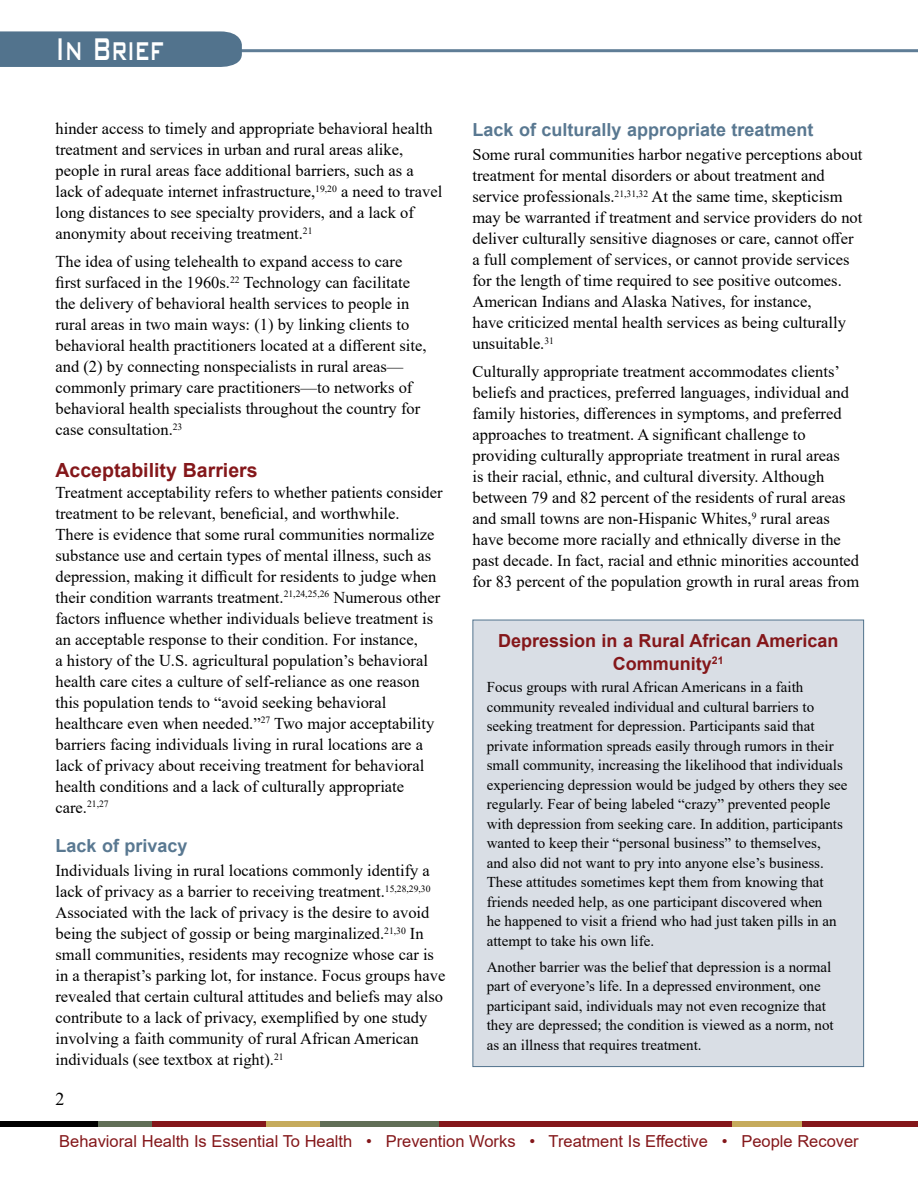
<style>
.page{position:relative;width:918px;height:1188px;background:#fff}
.page>*{position:absolute;margin:0;border:0;box-sizing:border-box;transform-origin:0 0}
.t1{font:500 42px "Bank Gothic BT";color:#fff;scale:.59 1}
.t2{font:700 19.5px "Arial";color:#84171a}
.t3{font:700 18px "Arial";color:#597891}
.t4{font:700 18px/22.5px "Arial";color:#84171a;text-align:center}
.t5{font:18px "Times New Roman";color:#000}
.t6{font:16.5px/21px "Times New Roman";color:#000}
.t7{font:16.5px "Arial";color:#84171a}
.t8{font:15px/19.5px "Times New Roman";color:#000}
</style>
<div class="page">
<hr style="left:235px;top:49px;width:683px;height:3px;background:#5f7d96">
<div style="left:732px;top:1121px;width:71px;height:5px;background:#c6ab5c"></div>
<div style="left:320px;top:1121px;width:119px;height:5px;background:#616f57"></div>
<div style="left:439px;top:1121px;width:293px;height:5px;background:#84171a"></div>
<div style="left:0;top:1121px;width:102px;height:5px;background:#000"></div>
<div style="left:144px;top:1121px;width:122px;height:5px;background:#84171a"></div>
<div style="left:99px;top:1121px;width:53px;height:5px;background:#616f57"></div>
<div style="left:266px;top:1121px;width:54px;height:5px;background:#c6ab5c"></div>
<div style="left:803px;top:1121px;width:115px;height:5px;background:#84171a"></div>
<div style="left:0;top:31px;width:242px;height:36px;background:#52738d"></div>
<div style="left:473px;top:620px;width:391px;height:447px;background:#d9dee5"></div>
<h1 class="t1" style="left:56px;top:26px;width:184px">In Brief</h1>
<p class="t6" style="left:55px;top:118px;width:388px">hinder access to timely and appropriate behavioral health treatment and services in urban and rural areas alike, people in rural areas face additional barriers, such as a lack of adequate internet infrastructure,<sup>19,20</sup> a need to travel long distances to see specialty providers, and a lack of anonymity about receiving treatment.<sup>21</sup></p>
<p class="t6" style="left:55px;top:251px;width:373px">The idea of using telehealth to expand access to care first surfaced in the 1960s.<sup>22</sup> Technology can facilitate the delivery of behavioral health services to people in rural areas in two main ways: (1) by linking clients to behavioral health practitioners located at a different site, and (2) by connecting nonspecialists in rural areas— commonly primary care practitioners—to networks of behavioral health specialists throughout the country for case consultation.<sup>23</sup></p>
<h3 class="t2" style="left:56px;top:456px;width:204px">Acceptability Barriers</h3>
<p class="t6" style="left:55px;top:481px;width:389px">Treatment acceptability refers to whether patients consider treatment to be relevant, beneficial, and worthwhile.<br>There is evidence that some rural communities normalize substance use and certain types of mental illness, such as depression, making it difficult for residents to judge when their condition warrants treatment.<sup>21,24,25,26</sup> Numerous other factors influence whether individuals believe treatment is an acceptable response to their condition. For instance,<br>a history of the U.S. agricultural population’s behavioral health care cites a culture of self-reliance as one reason this population tends to “avoid seeking behavioral healthcare even when needed.”<sup>27</sup> Two major acceptability barriers facing individuals living in rural locations are a lack of privacy about receiving treatment for behavioral health conditions and a lack of culturally appropriate care.<sup>21,27</sup></p>
<h4 class="t3" style="left:56px;top:833px;width:134px">Lack of privacy</h4>
<p class="t6" style="left:55px;top:860px;width:391px">Individuals living in rural locations commonly identify a lack of privacy as a barrier to receiving treatment.<sup>15,28,29,30<br></sup>Associated with the lack of privacy is the desire to avoid being the subject of gossip or being marginalized.<sup>21,30</sup> In small communities, residents may recognize whose car is in a therapist’s parking lot, for instance. Focus groups have revealed that certain cultural attitudes and beliefs may also contribute to a lack of privacy, exemplified by one study involving a faith community of rural African American individuals (see textbox at right).<sup>21</sup></p>
<p class="t5" style="left:56px;top:1086px;width:10px">2</p>
<h4 class="t3" style="left:472px;top:117px;width:343px">Lack of culturally appropriate treatment</h4>
<p class="t6" style="left:472px;top:144px;width:392px">Some rural communities harbor negative perceptions about treatment for mental disorders or about treatment and service professionals.<sup>21,31,32</sup> At the same time, skepticism may be warranted if treatment and service providers do not deliver culturally sensitive diagnoses or care, cannot offer a full complement of services, or cannot provide services for the length of time required to see positive outcomes.<br>American Indians and Alaska Natives, for instance,<br>have criticized mental health services as being culturally unsuitable.<sup>31</sup></p>
<p class="t6" style="left:472px;top:361px;width:388px">Culturally appropriate treatment accommodates clients’ beliefs and practices, preferred languages, individual and family histories, differences in symptoms, and preferred approaches to treatment. A significant challenge to providing culturally appropriate treatment in rural areas<br>is their racial, ethnic, and cultural diversity. Although between 79 and 82 percent of the residents of rural areas and small towns are non-Hispanic Whites,<sup>9</sup> rural areas have become more racially and ethnically diverse in the past decade. In fact, racial and ethnic minorities accounted for 83 percent of the population growth in rural areas from</p>
<p class="t4" style="left:498px;top:630px;width:342px">Depression in a Rural African American<br>Community<sup>21</sup></p>
<p class="t8" style="left:487px;top:677px;width:362px">Focus groups with rural African Americans in a faith community revealed individual and cultural barriers to seeking treatment for depression. Participants said that private information spreads easily through rumors in their small community, increasing the likelihood that individuals experiencing depression would be judged by others they see regularly. Fear of being labeled “crazy” prevented people with depression from seeking care. In addition, participants wanted to keep their “personal business” to themselves,<br>and also did not want to pry into anyone else’s business.<br>These attitudes sometimes kept them from knowing that friends needed help, as one participant discovered when<br>he happened to visit a friend who had just taken pills in an attempt to take his own life.</p>
<p class="t8" style="left:487px;top:957px;width:349px">Another barrier was the belief that depression is a normal part of everyone’s life. In a depressed environment, one participant said, individuals may not even recognize that they are depressed; the condition is viewed as a norm, not as an illness that requires treatment.</p>
<p class="t7" style="left:59px;top:1130px;width:801px">Behavioral Health Is Essential To Health • Prevention Works • Treatment Is Effective • People Recover</p>
</div>
